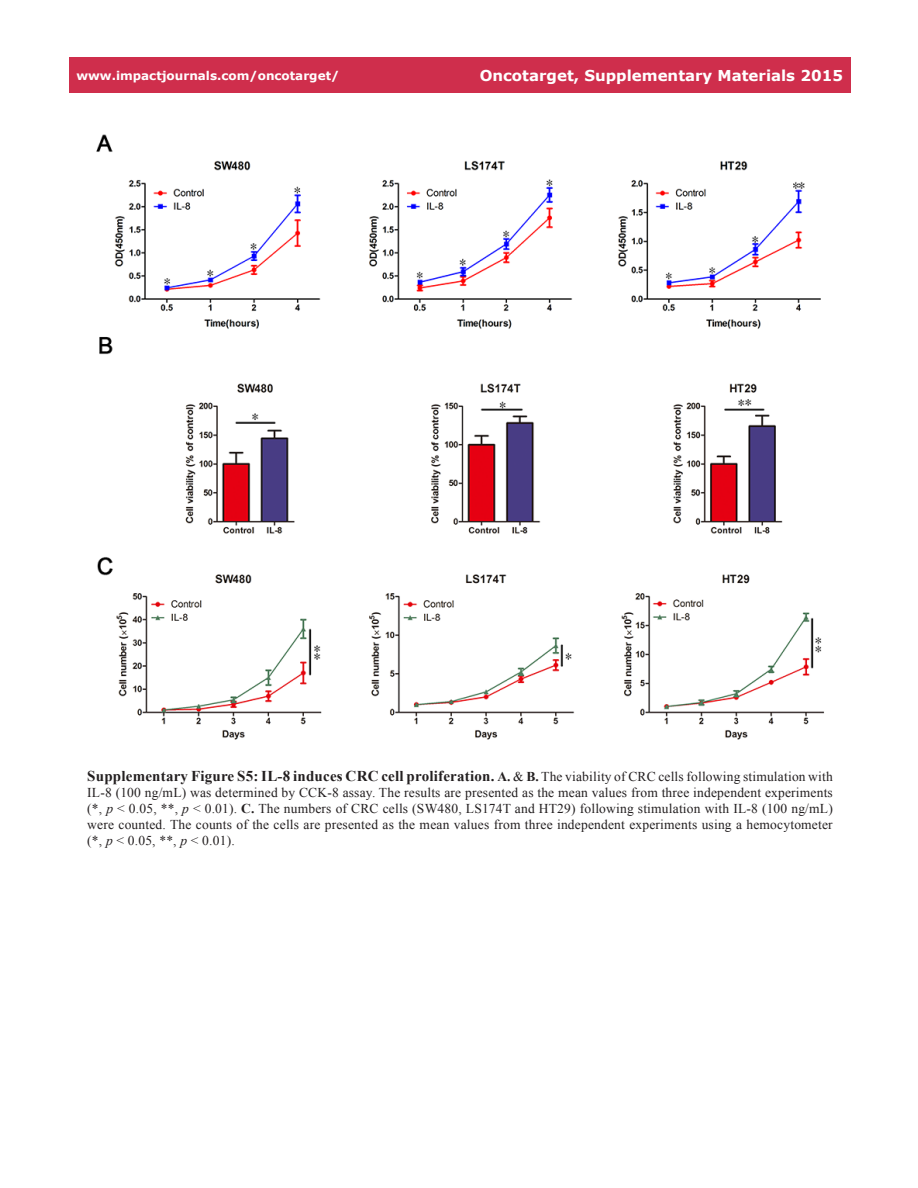
<style>
.page{position:relative;width:918px;height:1188px;background:#fff}
.page>*{position:absolute;margin:0;border:0;box-sizing:border-box;transform-origin:0 0}
.FigureText{font:700 15px "Times New Roman";letter-spacing:.015em;color:#231f20}
.t1{font:700 15px "Verdana";color:#fff}
.FigureText-2{font:13.5px/16.2px "Times New Roman";letter-spacing:.015em;color:#231f20;text-align:justify}
.t2{font:700 12px "Verdana";color:#fff}
.s1{font-size:13.5px}
.s2{font-weight:400;font-size:13.5px}
.s3{font-style:italic}
.s4{font-weight:700}
</style>
<div class="page">
<div style="left:69px;top:57px;width:781px;height:36px;background:#cf2e4c"></div>
<img style="left:96px;top:134px;width:728px;height:606px">
<p class="t2" style="left:76px;top:67px;width:264px">www.impactjournals.com/oncotarget/</p>
<p class="t1" style="left:480px;top:66px;width:365px">Oncotarget, Supplementary Materials 2015</p>
<p class="FigureText" style="left:87px;top:765px;width:747px">Supplementary Figure S5: IL-8 induces CRC cell proliferation. <span class="s1">A.</span> <span class="s2">&amp;</span> <span class="s1">B.</span> <span class="s2">The viability of CRC cells following stimulation with</span></p>
<p class="FigureText-2" style="left:87px;top:784px;width:747px">IL-8 (100 ng/mL) was determined by CCK-8 assay. The results are presented as the mean values from three independent experiments (*, <span class="s3">p</span> &lt; 0.05, **, <span class="s3">p</span> &lt; 0.01). <span class="s4">C.</span> The numbers of CRC cells (SW480, LS174T and HT29) following stimulation with IL-8 (100 ng/mL) were counted. The counts of the cells are presented as the mean values from three independent experiments using a hemocytometer (*, <span class="s3">p</span> &lt; 0.05, **, <span class="s3">p</span> &lt; 0.01).</p>
</div>
